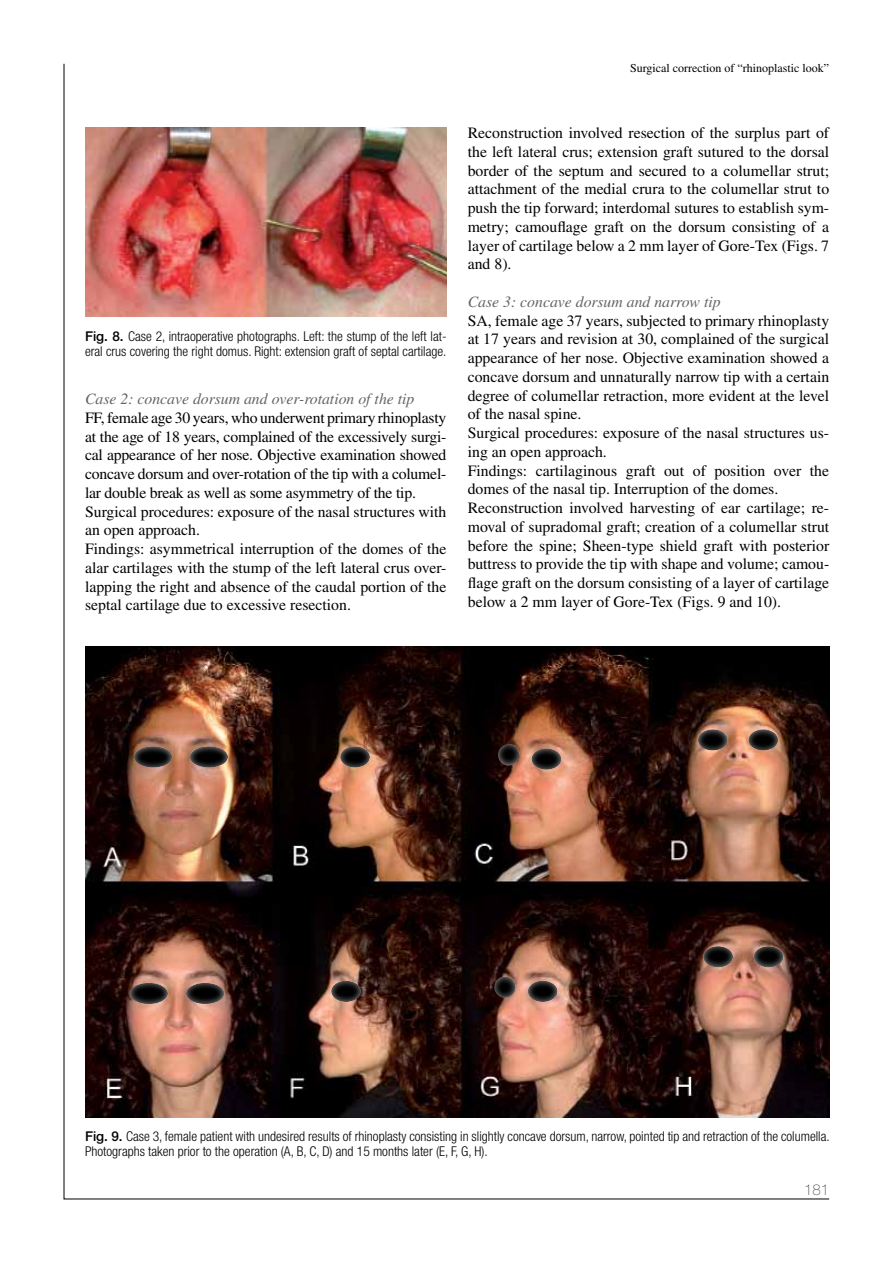
<style>
.page{position:relative;width:893px;height:1263px;background:#fff}
.page>*{position:absolute;margin:0;border:0;box-sizing:border-box;transform-origin:0 0}
.t1{font:15.75px/18.8px "Times LT Std";color:#000}
.t2{font:italic 15.75px "Times LT Std";color:#636466}
.t3{font:100 15px "Helvetica Neue LT Std";color:#4d4d4f}
.t4{font:300 condensed 13.5px/15px "Helvetica Neue LT Std";color:#000}
.t5{font:12px "Times LT Std";color:#000}
.s1{font-weight:500;font-stretch:normal}
</style>
<div class="page">
<img style="left:85px;top:128px;width:361px;height:188px">
<img style="left:85px;top:646px;width:744px;height:472px">
<div style="left:330px;top:978px;width:32px;height:24px;background:#fff;opacity:.75"></div>
<div style="left:188px;top:744px;width:41px;height:24px;background:#fff;opacity:.75"></div>
<div style="left:133px;top:744px;width:40px;height:24px;background:#fff;opacity:.75"></div>
<div style="left:185px;top:981px;width:40px;height:24px;background:#fff;opacity:.75"></div>
<div style="left:128px;top:981px;width:41px;height:24px;background:#fff;opacity:.75"></div>
<div style="left:339px;top:744px;width:32px;height:24px;background:#fff;opacity:.75"></div>
<div style="left:531px;top:746px;width:31px;height:24px;background:#fff;opacity:.75"></div>
<div style="left:697px;top:727px;width:31px;height:24px;background:#fff;opacity:.75"></div>
<div style="left:747px;top:727px;width:32px;height:24px;background:#fff;opacity:.75"></div>
<div style="left:702px;top:944px;width:32px;height:24px;background:#fff;opacity:.75"></div>
<div style="left:753px;top:944px;width:31px;height:24px;background:#fff;opacity:.75"></div>
<div style="left:497px;top:742px;width:23px;height:24px;background:#fff;opacity:.75"></div>
<div style="left:527px;top:978px;width:31px;height:24px;background:#fff;opacity:.75"></div>
<div style="left:493px;top:974px;width:23px;height:24px;background:#fff;opacity:.75"></div>
<p class="t4" style="left:85px;top:329px;width:363px"><span class="s1">Fig. 8.</span> Case 2, intraoperative photographs. Left: the stump of the left lat&shy;eral crus covering the right domus. Right: extension graft of septal cartilage.</p>
<p class="t2" style="left:85px;top:390px;width:331px">Case 2: concave dorsum and over-rotation of the tip</p>
<p class="t1" style="left:85px;top:408px;width:363px">FF, female age 30 years, who underwent primary rhinoplasty at the age of 18 years, complained of the excessively surgi&shy;cal appearance of her nose. Objective examination showed concave dorsum and over-rotation of the tip with a columel&shy;lar double break as well as some asymmetry of the tip.<br>Surgical procedures: exposure of the nasal structures with an open approach.<br>Findings: asymmetrical interruption of the domes of the alar cartilages with the stump of the left lateral crus over&shy;lapping the right and absence of the caudal portion of the septal cartilage due to excessive resection.</p>
<p class="t5" style="left:630px;top:61px;width:201px">Surgical correction of “rhinoplastic look”</p>
<p class="t1" style="left:468px;top:124px;width:363px;text-align:justify">Reconstruction involved resection of the surplus part of the left lateral crus; extension graft sutured to the dorsal border of the septum and secured to a columellar strut; attachment of the medial crura to the columellar strut to push the tip forward; interdomal sutures to establish sym&shy;metry; camouflage graft on the dorsum consisting of a layer of cartilage below a 2 mm layer of Gore-Tex (Figs. 7 and 8).</p>
<p class="t2" style="left:468px;top:293px;width:254px">Case 3: concave dorsum and narrow tip</p>
<p class="t1" style="left:468px;top:311px;width:363px">SA, female age 37 years, subjected to primary rhinoplasty at 17 years and revision at 30, complained of the surgical appearance of her nose. Objective examination showed a concave dorsum and unnaturally narrow tip with a certain degree of columellar retraction, more evident at the level of the nasal spine.<br>Surgical procedures: exposure of the nasal structures us&shy;ing an open approach.<br>Findings: cartilaginous graft out of position over the domes of the nasal tip. Interruption of the domes.<br>Reconstruction involved harvesting of ear cartilage; re&shy;moval of supradomal graft; creation of a columellar strut before the spine; Sheen-type shield graft with posterior buttress to provide the tip with shape and volume; camou&shy;flage graft on the dorsum consisting of a layer of cartilage below a 2 mm layer of Gore-Tex (Figs. 9 and 10).</p>
<p class="t4" style="left:85px;top:1128px;width:746px"><span class="s1">Fig. 9.</span> Case 3, female patient with undesired results of rhinoplasty consisting in slightly concave dorsum, narrow, pointed tip and retraction of the columella.<br>Photographs taken prior to the operation (A, B, C, D) and 15 months later (E, F, G, H).</p>
<p class="t3" style="left:804px;top:1181px;width:27px">181</p>
</div>
